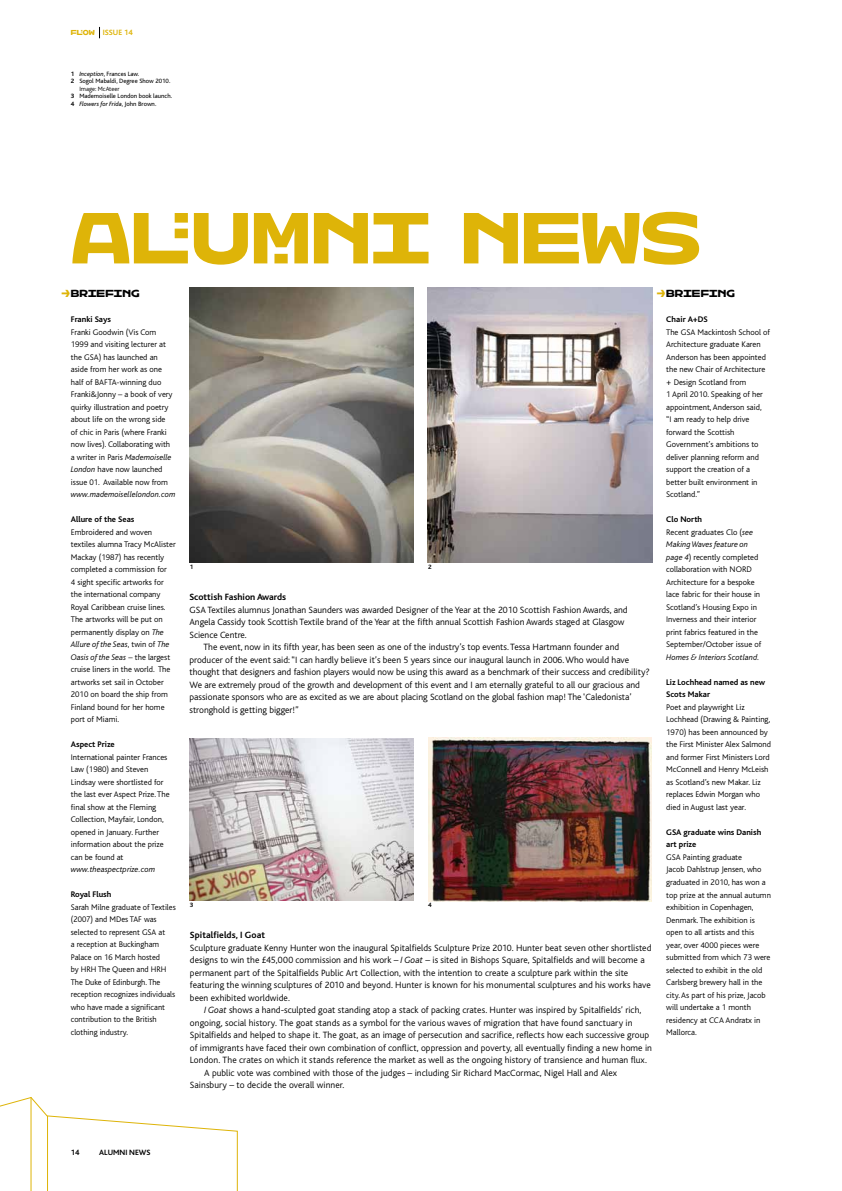
<style>
.page{position:relative;width:842px;height:1191px;background:#fff}
.page>*{position:absolute;margin:0;border:0;box-sizing:border-box;transform-origin:0 0}
.t1{font:60px "Hothouse";color:#deb408}
.t2{font:300 9.5px/12.5px "Bliss";color:#000}
.t3{font:700 9.5px "Bliss";color:#000}
.t4{font:300 8.5px/12.5px "Bliss";color:#000}
.t5{font:700 8.5px/12.5px "Bliss";color:#000}
.t6{font:italic 300 8.5px "Bliss";color:#000}
.t7{font:8.5px "Hothouse";letter-spacing:.01em;color:#000}
.t8{font:700 8px "Bliss";color:#000}
.t9{font:700 8px "Bliss";color:#deb408}
.t10{font:6.5px "Bliss";color:#000}
.t11{font:italic 6.5px "Bliss";color:#000}
.t12{font:300 6.5px "Bliss";color:#000}
.t13{font:700 6.5px "Bliss";color:#000}
.s1{font-family:"Hothouse";font-weight:400;font-size:6px}
.s2{font-weight:700}
.s3{font-style:italic}
.s4{font-weight:700;font-style:normal}
.s5{font-style:normal}
.s6{color:#deb408}
</style>
<div class="page">
<svg style="left:0;top:1097px;width:238px;height:94px"></svg>
<hr style="left:31px;top:1097px;width:1px;height:94px;background:#deb408">
<hr style="left:47px;top:1115px;width:1px;height:76px;background:#deb408">
<img style="left:190px;top:738px;width:223px;height:162px">
<img style="left:190px;top:287px;width:224px;height:275px">
<img style="left:428px;top:738px;width:223px;height:163px">
<img style="left:427px;top:288px;width:225px;height:274px">
<p class="t9" style="left:71px;top:28px;width:63px"><span class="s1">FLOW</span> ISSUE 14</p>
<p class="t10" style="left:71px;top:70px;width:70px"><span class="s2">1</span> <span class="s3">Inception</span>, Frances Law.</p>
<p class="t10" style="left:71px;top:78px;width:101px"><span class="s2">2</span> Sogol Mabaldi, Degree Show 2010.</p>
<p class="t12" style="left:79px;top:85px;width:42px">Image: McAteer</p>
<p class="t10" style="left:71px;top:93px;width:103px"><span class="s2">3</span> Mademoiselle London book launch.</p>
<p class="t11" style="left:71px;top:100px;width:87px"><span class="s4">4</span> Flowers for Frida<span class="s5">, John Brown.</span></p>
<h1 class="t1" style="left:71px;top:201px;width:299px">ALUMNI</h1>
<h1 class="t1" style="left:461px;top:201px;width:241px">NEWS</h1>
<p class="t7" style="left:62px;top:288px;width:79px"><span class="s6">&gt;</span>BRIEFING</p>
<p class="t7" style="left:657px;top:288px;width:79px"><span class="s6">&gt;</span>BRIEFING</p>
<p class="t5" style="left:71px;top:313px;width:42px">Franki Says</p>
<p class="t4" style="left:71px;top:326px;width:103px">Franki Goodwin (Vis Com<br>1999 and visiting lecturer at the GSA) has launched an aside from her work as one half of BAFTA-winning duo<br>Franki&amp;Jonny – a book of very quirky illustration and poetry about life on the wrong side of chic in Paris (where Franki now lives). Collaborating with a writer in Paris <span class="s3">Mademoiselle<br>London</span> have now launched issue 01. Available now from</p>
<p class="t6" style="left:71px;top:490px;width:106px">www.mademoisellelondon.com</p>
<p class="t5" style="left:71px;top:513px;width:65px">Allure of the Seas</p>
<p class="t4" style="left:71px;top:526px;width:106px">Embroidered and woven textiles alumna Tracy McAlister<br>Mackay (1987) has recently completed a commission for<br>4 sight specific artworks for the international company<br>Royal Caribbean cruise lines.<br>The artworks will be put on permanently display on <span class="s3">The<br>Allure of the Seas</span>, twin of <span class="s3">The<br>Oasis of the Seas</span> – the largest cruise liners in the world. The artworks set sail in October<br>2010 on board the ship from<br>Finland bound for her home port of Miami.</p>
<p class="t5" style="left:71px;top:738px;width:45px">Aspect Prize</p>
<p class="t4" style="left:71px;top:751px;width:100px">International painter Frances<br>Law (1980) and Steven<br>Lindsay were shortlisted for the last ever Aspect Prize. The final show at the Fleming<br>Collection, Mayfair, London, opened in January. Further information about the prize can be found at</p>
<p class="t6" style="left:71px;top:865px;width:86px">www.theaspectprize.com</p>
<p class="t5" style="left:71px;top:888px;width:42px">Royal Flush</p>
<p class="t4" style="left:71px;top:901px;width:106px">Sarah Milne graduate of Textiles (2007) and MDes TAF was selected to represent GSA at<br>a reception at Buckingham<br>Palace on 16 March hosted<br>by HRH The Queen and HRH<br>The Duke of Edinburgh. The reception recognizes individuals who have made a significant contribution to the British clothing industry.</p>
<p class="t13" style="left:190px;top:564px;width:5px">1</p>
<p class="t13" style="left:428px;top:564px;width:5px">2</p>
<p class="t3" style="left:189px;top:592px;width:98px">Scottish Fashion Awards</p>
<p class="t2" style="left:189px;top:604px;width:440px">GSA Textiles alumnus Jonathan Saunders was awarded Designer of the Year at the 2010 Scottish Fashion Awards, and<br>Angela Cassidy took Scottish Textile brand of the Year at the fifth annual Scottish Fashion Awards staged at Glasgow<br>Science Centre.</p>
<p class="t2" style="left:189px;top:641px;width:462px;text-indent:14px">The event, now in its fifth year, has been seen as one of the industry’s top events. Tessa Hartmann founder and producer of the event said: “I can hardly believe it’s been 5 years since our inaugural launch in 2006. Who would have thought that designers and fashion players would now be using this award as a benchmark of their success and credibility?<br>We are extremely proud of the growth and development of this event and I am eternally grateful to all our gracious and passionate sponsors who are as excited as we are about placing Scotland on the global fashion map! The ‘Caledonista’ stronghold is getting bigger!”</p>
<p class="t13" style="left:190px;top:901px;width:5px">3</p>
<p class="t13" style="left:428px;top:901px;width:5px">4</p>
<p class="t3" style="left:190px;top:930px;width:77px">Spitalfields, I Goat</p>
<p class="t2" style="left:190px;top:941px;width:463px">Sculpture graduate Kenny Hunter won the inaugural Spitalfields Sculpture Prize 2010. Hunter beat seven other shortlisted designs to win the £45,000 commission and his work – <span class="s3">I Goat</span> – is sited in Bishops Square, Spitalfields and will become a permanent part of the Spitalfields Public Art Collection, with the intention to create a sculpture park within the site featuring the winning sculptures of 2010 and beyond. Hunter is known for his monumental sculptures and his works have been exhibited worldwide.</p>
<p class="t2" style="left:204px;top:1004px;width:439px"><span class="s3">I Goat</span> shows a hand-sculpted goat standing atop a stack of packing crates. Hunter was inspired by Spitalfields’ rich,</p>
<p class="t2" style="left:190px;top:1016px;width:444px">ongoing, social history. The goat stands as a symbol for the various waves of migration that have found sanctuary in</p>
<p class="t2" style="left:190px;top:1029px;width:461px">Spitalfields and helped to shape it. The goat, as an image of persecution and sacrifice, reflects how each successive group</p>
<p class="t2" style="left:190px;top:1041px;width:464px">of immigrants have faced their own combination of conflict, oppression and poverty, all eventually finding a new home in</p>
<p class="t2" style="left:190px;top:1054px;width:458px">London. The crates on which it stands reference the market as well as the ongoing history of transience and human flux.</p>
<p class="t2" style="left:204px;top:1066px;width:414px">A public vote was combined with those of the judges – including Sir Richard MacCormac, Nigel Hall and Alex</p>
<p class="t2" style="left:190px;top:1079px;width:156px">Sainsbury – to decide the overall winner.</p>
<p class="t5" style="left:666px;top:313px;width:43px">Chair A+DS</p>
<p class="t4" style="left:666px;top:326px;width:105px">The GSA Mackintosh School of<br>Architecture graduate Karen<br>Anderson has been appointed the new Chair of Architecture + Design Scotland from<br>1 April 2010. Speaking of her appointment, Anderson said,<br>“I am ready to help drive forward the Scottish<br>Government’s ambitions to deliver planning reform and support the creation of a better built environment in<br>Scotland.”</p>
<p class="t4" style="left:666px;top:513px;width:97px"><span class="s2">Clo North<br></span>Recent graduates Clo (<span class="s3">see<br>Making Waves feature on page 4</span>) recently completed collaboration with NORD<br>Architecture for a bespoke lace fabric for their house in<br>Scotland’s Housing Expo in<br>Inverness and their interior print fabrics featured in the<br>September/October issue of<br><span class="s3">Homes &amp; Interiors Scotland</span>.</p>
<p class="t5" style="left:666px;top:676px;width:101px">Liz Lochhead named as new<br>Scots Makar</p>
<p class="t4" style="left:666px;top:701px;width:106px">Poet and playwright Liz<br>Lochhead (Drawing &amp; Painting,<br>1970) has been announced by the First Minister Alex Salmond and former First Ministers Lord<br>McConnell and Henry McLeish as Scotland’s new Makar. Liz replaces Edwin Morgan who died in August last year.</p>
<p class="t5" style="left:666px;top:826px;width:97px">GSA graduate wins Danish art prize</p>
<p class="t4" style="left:666px;top:851px;width:106px">GSA Painting graduate<br>Jacob Dahlstrup Jensen, who graduated in 2010, has won a top prize at the annual autumn exhibition in Copenhagen,<br>Denmark. The exhibition is open to all artists and this year, over 4000 pieces were submitted from which 73 were selected to exhibit in the old<br>Carlsberg brewery hall in the city. As part of his prize, Jacob will undertake a 1 month residency at CCA Andratx in<br>Mallorca.</p>
<p class="t8" style="left:71px;top:1147px;width:10px">14</p>
<p class="t8" style="left:99px;top:1147px;width:53px">ALUMNI NEWS</p>
</div>
